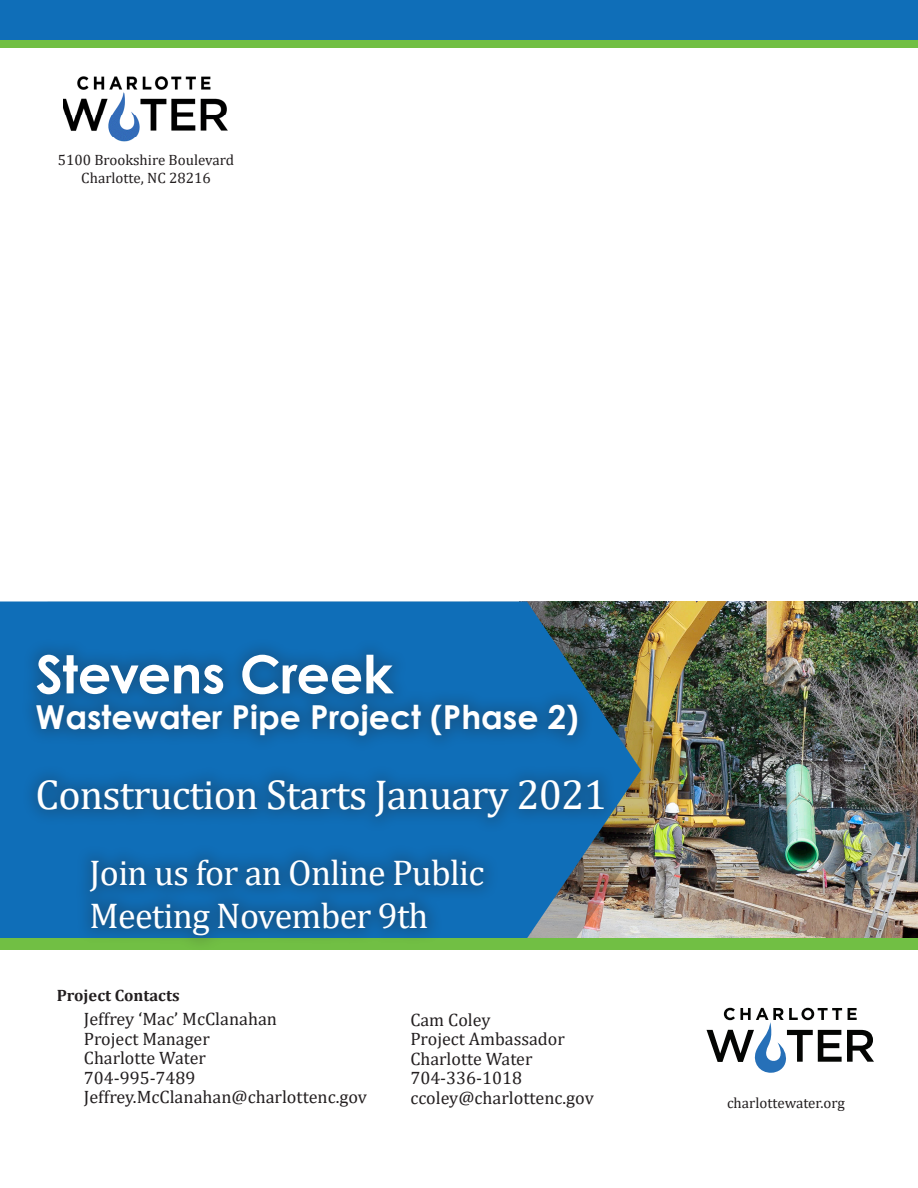
<style>
.page{position:relative;width:918px;height:1188px;background:#fff}
.page>*{position:absolute;margin:0;border:0;box-sizing:border-box;transform-origin:0 0}
.t1{font:700 52.5px "Century Gothic";letter-spacing:-.005em;color:#fff}
.t2{font:42px "Cambria";letter-spacing:-.02em;color:#fff}
.t3{font:36px/43.2px "Cambria";letter-spacing:-.02em;color:#fff}
.t4{font:700 33px "Century Gothic";color:#fff}
.Body_Text_1{font:18px/19.5px "Cambria";color:#231f20}
.t5{font:700 16.5px "Cambria";color:#231f20}
.t6{font:15px "Cambria";color:#231f20}
</style>
<div class="page">
<div style="left:0;top:0;width:918px;height:48px;background:#71bf44"></div>
<div style="left:0;top:0;width:918px;height:40px;background:#0f6eb8"></div>
<img style="left:64px;top:76px;width:164px;height:66px">
<img style="left:689px;top:602px;width:229px;height:336px">
<img style="left:641px;top:602px;width:48px;height:336px">
<img style="left:0;top:602px;width:641px;height:336px">
<div style="left:0;top:938px;width:918px;height:11px;background:#71bf44"></div>
<svg style="left:707px;top:1008px;width:167px;height:65px"></svg>
<div style="left:20px;top:637px;width:601px;height:316px;background:#231f20;opacity:.25"></div>
<p class="t6" style="left:58px;top:151px;width:178px">5100 Brookshire Boulevard</p>
<p class="t6" style="left:81px;top:169px;width:131px">Charlotte, NC 28216</p>
<p class="t1" style="left:36px;top:634px;width:359px">Stevens Creek</p>
<p class="t4" style="left:36px;top:692px;width:545px">Wastewater Pipe Project (Phase 2)</p>
<p class="t2" style="left:36px;top:770px;width:573px">Construction Starts January 2021</p>
<p class="t3" style="left:90px;top:851px;width:396px">Join us for an Online Public<br>Meeting November 9th</p>
<p class="t5" style="left:57px;top:984px;width:124px">Project Contacts</p>
<p class="Body_Text_1" style="left:84px;top:1009px;width:195px">Jeffrey ‘Mac’ McClanahan<br>Project Manager</p>
<p class="Body_Text_1" style="left:84px;top:1048px;width:124px">Charlotte Water</p>
<p class="Body_Text_1" style="left:84px;top:1068px;width:113px">704-995-7489</p>
<p class="Body_Text_1" style="left:84px;top:1087px;width:285px">Jeffrey.McClanahan@charlottenc.gov</p>
<p class="Body_Text_1" style="left:410px;top:1010px;width:82px">Cam Coley</p>
<p class="Body_Text_1" style="left:410px;top:1029px;width:156px">Project Ambassador</p>
<p class="Body_Text_1" style="left:410px;top:1049px;width:124px">Charlotte Water</p>
<p class="Body_Text_1" style="left:410px;top:1068px;width:113px">704-336-1018</p>
<p class="Body_Text_1" style="left:410px;top:1088px;width:185px">ccoley@charlottenc.gov</p>
<p class="t6" style="left:727px;top:1094px;width:119px">charlottewater.org</p>
</div>
